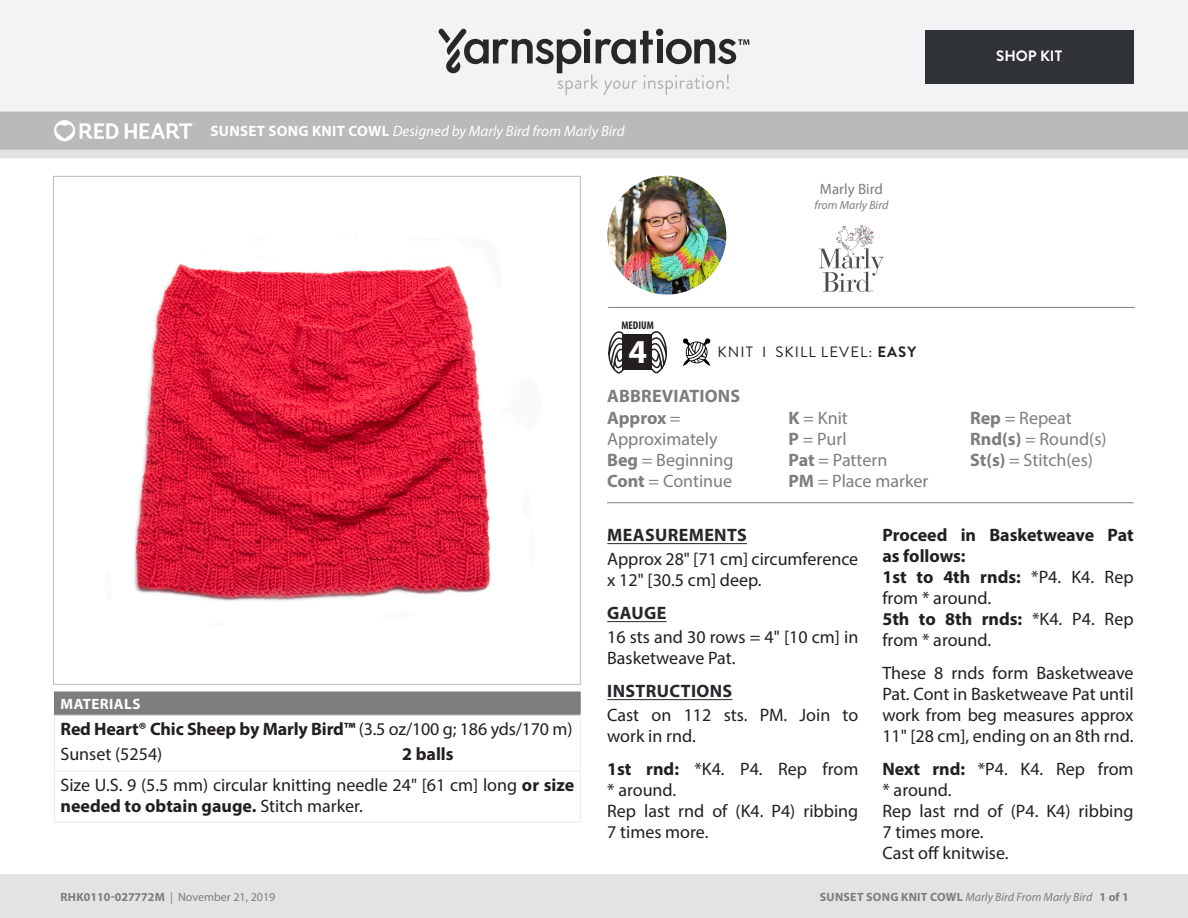
<style>
.page{position:relative;width:1188px;height:918px;background:#fff}
.page>*{position:absolute;margin:0;border:0;box-sizing:border-box;transform-origin:0 0}
.t1{font:700 33.6px "Myriad Pro";color:#fff}
.Body_-__Color_coded{font:18px/21px "Myriad Pro";color:#231f20}
.Abbreviations_-_With{font:18px/21px "Myriad Pro";color:#7d7d7d}
.Materials_-_Needle{font:18px/21px "Myriad Pro";color:#231f20}
.Body_-__With_auto_st{font:18px/21px "Myriad Pro";color:#231f20}
.Materials_-_Brand{font:700 18px "Myriad Pro";letter-spacing:-.01em;color:#231f20}
.Body_-__Color_coded-2{font:700 18px/21px "Myriad Pro";color:#231f20}
.Body_-_HEADERS_-_Und{font:700 18px "Myriad Pro";letter-spacing:.02em;color:#24282a}
.Abbreviations_-__Hea{font:700 18px "Myriad Pro";letter-spacing:.01em;color:#7d7d7d}
.Material_-__Colors_i{font:18px "Myriad Pro";color:#231f20}
.Material_-__Colors_i-2{font:700 18px "Myriad Pro";color:#231f20}
.t2{font:italic 15px "Myriad Pro";color:#fff}
.t3{font:15px "Brandon Grotesque";letter-spacing:.07em;color:#231f20}
.t4{font:15px "Myriad Pro";color:#7d7d7d}
.Materials_-__Header{font:700 15px "Myriad Pro";letter-spacing:.03em;color:#fff}
.t5{font:700 15px "Brandon Grotesque";color:#fff}
.t6{font:700 12px "Myriad Pro";letter-spacing:.02em;color:#7d7d7d}
.t7{font:12px "Myriad Pro";color:#7d7d7d}
.t8{font:italic 12px "Myriad Pro";color:#7d7d7d}
.t9{font:700 condensed 11.25px "Myriad Pro";color:#231f20}
.s1{font-weight:700;font-style:normal}
.s2{font-weight:700}
.s3{font-weight:400}
.s4{font-weight:400;font-style:italic}
</style>
<div class="page">
<div style="left:0;top:150px;width:1188px;height:8px;background:#e4e3e3"></div>
<div style="left:0;top:112px;width:1188px;height:38px;background:#bbbaba"></div>
<div style="left:0;top:0;width:1188px;height:112px;background:#f2f3f4"></div>
<svg style="left:438px;top:29px;width:311px;height:66px"></svg>
<div style="left:0;top:875px;width:1188px;height:43px;background:#e4e3e3"></div>
<svg style="left:819px;top:225px;width:65px;height:67px"></svg>
<img style="left:608px;top:176px;width:118px;height:119px;border-radius:59px">
<svg style="left:54px;top:120px;width:64px;height:21px"></svg>
<svg style="left:125px;top:122px;width:70px;height:17px"></svg>
<svg style="left:683px;top:338px;width:27px;height:28px"></svg>
<svg style="left:608px;top:331px;width:16px;height:43px"></svg>
<svg style="left:651px;top:331px;width:16px;height:43px"></svg>
<div style="left:622px;top:334px;width:30px;height:36px;background:#231f20"></div>
<hr style="left:608px;top:307px;width:527px;height:1px;background:#7d7d7d">
<div style="left:925px;top:30px;width:209px;height:54px;background:#2f3336"></div>
<hr style="left:607px;top:502px;width:527px;height:1px;background:#7d7d7d">
<hr style="left:607px;top:543px;width:140px;height:1px;background:#24282a">
<hr style="left:607px;top:621px;width:60px;height:1px;background:#24282a">
<hr style="left:607px;top:699px;width:125px;height:1px;background:#24282a">
<svg style="left:53px;top:176px;width:528px;height:509px"></svg>
<div style="left:55px;top:692px;width:525px;height:23px;background:#7d7d7d"></div>
<hr style="left:54px;top:715px;width:342px;height:1px;background:#eaeced">
<svg style="left:54px;top:692px;width:1px;height:49px"></svg>
<hr style="left:396px;top:715px;width:185px;height:1px;background:#eaeced">
<svg style="left:580px;top:692px;width:1px;height:49px"></svg>
<hr style="left:54px;top:741px;width:1px;height:30px;background:#eaeced">
<hr style="left:580px;top:741px;width:1px;height:30px;background:#eaeced">
<hr style="left:54px;top:771px;width:342px;height:1px;background:#eaeced">
<hr style="left:54px;top:772px;width:1px;height:50px;background:#eaeced">
<hr style="left:396px;top:771px;width:185px;height:1px;background:#eaeced">
<hr style="left:580px;top:772px;width:1px;height:50px;background:#eaeced">
<hr style="left:54px;top:822px;width:342px;height:1px;background:#eaeced">
<hr style="left:396px;top:822px;width:185px;height:1px;background:#eaeced">
<p class="t2" style="left:211px;top:122px;width:416px"><span class="s1">SUNSET SONG KNIT COWL</span> Designed by Marly Bird from Marly Bird</p>
<p class="t4" style="left:820px;top:180px;width:64px">Marly Bird</p>
<p class="t8" style="left:814px;top:198px;width:75px">from Marly Bird</p>
<p class="t5" style="left:996px;top:46px;width:67px">SHOP KIT</p>
<p class="t9" style="left:621px;top:318px;width:34px">MEDIUM</p>
<h1 class="t1" style="left:629px;top:330px;width:20px">4</h1>
<p class="t3" style="left:717px;top:341px;width:200px">KNIT I SKILL LEVEL: <span class="s2">EASY</span></p>
<p class="Abbreviations_-__Hea" style="left:607px;top:385px;width:135px">ABBREVIATIONS</p>
<p class="Abbreviations_-_With" style="left:607px;top:407px;width:112px"><span class="s2">Approx</span> =<br>Approximately</p>
<p class="Abbreviations_-_With" style="left:607px;top:449px;width:128px"><span class="s2">Beg</span> = Beginning</p>
<p class="Abbreviations_-_With" style="left:607px;top:470px;width:127px"><span class="s2">Cont</span> = Continue</p>
<p class="Abbreviations_-_With" style="left:789px;top:407px;width:61px"><span class="s2">K</span> = Knit</p>
<p class="Abbreviations_-_With" style="left:789px;top:428px;width:60px"><span class="s2">P</span> = Purl</p>
<p class="Abbreviations_-_With" style="left:789px;top:449px;width:100px"><span class="s2">Pat</span> = Pattern</p>
<p class="Abbreviations_-_With" style="left:789px;top:470px;width:141px"><span class="s2">PM</span> = Place marker</p>
<p class="Abbreviations_-_With" style="left:970px;top:407px;width:103px"><span class="s2">Rep</span> = Repeat</p>
<p class="Abbreviations_-_With" style="left:970px;top:428px;width:138px"><span class="s2">Rnd(s)</span> = Round(s)</p>
<p class="Abbreviations_-_With" style="left:970px;top:449px;width:124px"><span class="s2">St(s)</span> = Stitch(es)</p>
<p class="Materials_-__Header" style="left:61px;top:694px;width:81px">MATERIALS</p>
<p class="Materials_-_Brand" style="left:61px;top:717px;width:513px">Red Heart® Chic Sheep by Marly Bird™ <span class="s3">(3.5 oz/100 g; 186 yds/170 m)</span></p>
<p class="Material_-__Colors_i" style="left:61px;top:743px;width:103px">Sunset (5254)</p>
<p class="Material_-__Colors_i-2" style="left:402px;top:742px;width:53px">2 balls</p>
<p class="Materials_-_Needle" style="left:61px;top:774px;width:515px">Size U.S. 9 (5.5 mm) circular knitting needle 24" [61 cm] long <span class="s2">or size needed to obtain gauge.</span> Stitch marker.</p>
<p class="Body_-_HEADERS_-_Und" style="left:607px;top:523px;width:141px">MEASUREMENTS</p>
<p class="Body_-__With_auto_st" style="left:607px;top:548px;width:253px">Approx 28" [71 cm] circumference x 12" [30.5 cm] deep.</p>
<p class="Body_-_HEADERS_-_Und" style="left:607px;top:601px;width:61px">GAUGE</p>
<p class="Body_-__With_auto_st" style="left:607px;top:626px;width:253px">16 sts and 30 rows = 4" [10 cm] in<br>Basketweave Pat.</p>
<p class="Body_-_HEADERS_-_Und" style="left:607px;top:679px;width:126px">INSTRUCTIONS</p>
<p class="Body_-__Color_coded" style="left:607px;top:704px;width:253px">Cast on 112 sts. PM. Join to work in rnd.</p>
<p class="Body_-__Color_coded" style="left:607px;top:758px;width:253px"><span class="s2">1st rnd:</span> *K4. P4. Rep from * around.</p>
<p class="Body_-__Color_coded" style="left:607px;top:800px;width:253px">Rep last rnd of (K4. P4) ribbing<br>7 times more.</p>
<p class="Body_-__Color_coded-2" style="left:882px;top:523px;width:253px">Proceed in Basketweave Pat as follows:</p>
<p class="Body_-__Color_coded" style="left:882px;top:566px;width:253px"><span class="s2">1st to 4th rnds:</span> *P4. K4. Rep from * around.</p>
<p class="Body_-__Color_coded" style="left:882px;top:608px;width:253px"><span class="s2">5th to 8th rnds:</span> *K4. P4. Rep from * around.</p>
<p class="Body_-__Color_coded" style="left:882px;top:662px;width:253px;text-align:justify">These 8 rnds form Basketweave Pat. Cont in Basketweave Pat until work from beg measures approx 11" [28 cm], ending on an 8th rnd.</p>
<p class="Body_-__Color_coded" style="left:882px;top:758px;width:253px"><span class="s2">Next rnd:</span> *P4. K4. Rep from * around.</p>
<p class="Body_-__Color_coded" style="left:882px;top:800px;width:253px">Rep last rnd of (P4. K4) ribbing<br>7 times more.</p>
<p class="Body_-__Color_coded" style="left:882px;top:842px;width:128px">Cast off knitwise.</p>
<p class="t7" style="left:61px;top:889px;width:216px"><span class="s2">RHK0110-027772M</span> | November 21, 2019</p>
<p class="t6" style="left:820px;top:889px;width:310px">SUNSET SONG KNIT COWL <span class="s4">Marly Bird From Marly Bird</span> 1 of 1</p>
</div>
